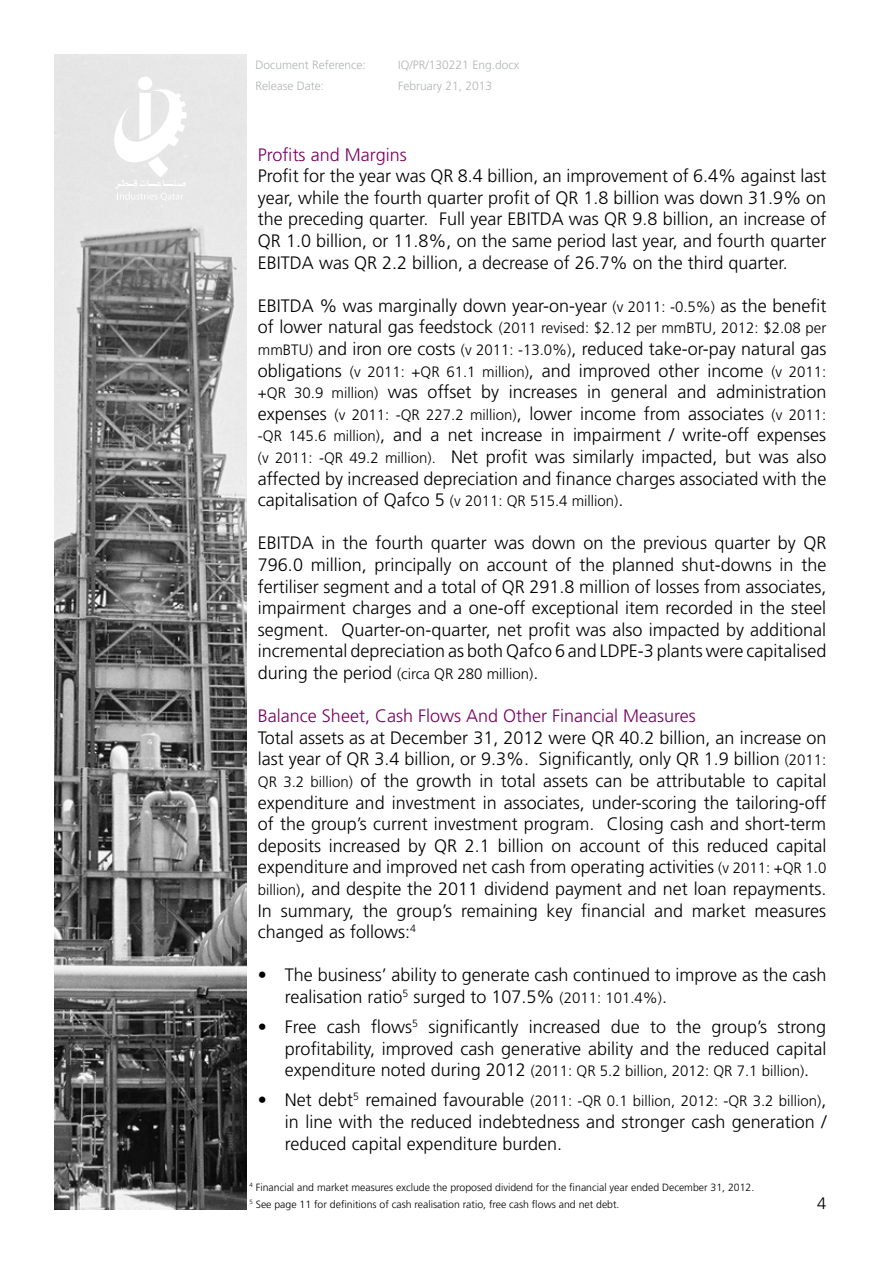
<style>
.page{position:relative;width:893px;height:1263px;background:#fff}
.page>*{position:absolute;margin:0;border:0;box-sizing:border-box;transform-origin:0 0}
.t1{font:300 18px/21.6px "Frutiger LT Std";color:#000;text-align:justify}
.t2{font:300 18px "Frutiger LT Std";color:#780060}
.t3{font:300 16.5px "Frutiger LT Std";color:#000}
.t4{font:300 15px "Frutiger LT Std";color:#000}
.t5{font:300 12px "Frutiger LT Std";color:#b1b4b6}
.t6{font:300 10.5px/16.8px "Frutiger LT Std";color:#000}
.s1{font-size:15px}
.s2{font-size:18px}
</style>
<div class="page">
<img style="left:54px;top:54px;width:193px;height:1155px">
<div style="left:138px;top:77px;width:14px;height:13px;background:#fff;border-radius:50%"></div>
<svg style="left:110px;top:88px;width:77px;height:113px"></svg>
<p class="t5" style="left:255px;top:58px;width:112px">Document Reference:</p>
<p class="t5" style="left:398px;top:58px;width:122px">IQ/PR/130221 Eng.docx</p>
<p class="t5" style="left:255px;top:79px;width:70px">Release Date:</p>
<p class="t5" style="left:398px;top:79px;width:96px">February 21, 2013</p>
<p class="t2" style="left:258px;top:144px;width:150px">Profits and Margins</p>
<p class="t1" style="left:258px;top:165px;width:570px">Profit for the year was QR 8.4 billion, an improvement of 6.4% against last year, while the fourth quarter profit of QR 1.8 billion was down 31.9% on the preceding quarter. Full year EBITDA was QR 9.8 billion, an increase of QR 1.0 billion, or 11.8%, on the same period last year, and fourth quarter EBITDA was QR 2.2 billion, a decrease of 26.7% on the third quarter.</p>
<p class="t1" style="left:258px;top:295px;width:570px">EBITDA % was marginally down year-on-year <span class="s1">(v 2011: -0.5%)</span> as the benefit</p>
<p class="t4" style="left:258px;top:320px;width:570px"><span class="s2">of lower natural gas feedstock</span> (2011 revised: $2.12 per mmBTU, 2012: $2.08 per</p>
<p class="t1" style="left:258px;top:338px;width:570px"><span class="s1">mmBTU)</span> and iron ore costs <span class="s1">(v 2011: -13.0%)</span>, reduced take-or-pay natural gas obligations <span class="s1">(v 2011: +QR 61.1 million)</span>, and improved other income <span class="s1">(v 2011: +QR 30.9 million)</span> was offset by increases in general and administration expenses <span class="s1">(v 2011: -QR 227.2 million)</span>, lower income from associates <span class="s1">(v 2011: -QR 145.6 million)</span>, and a net increase in impairment / write-off expenses <span class="s1">(v 2011: -QR 49.2 million).</span> Net profit was similarly impacted, but was also affected by increased depreciation and finance charges associated with the capitalisation of Qafco 5 <span class="s1">(v 2011: QR 515.4 million)</span>.</p>
<p class="t1" style="left:258px;top:533px;width:570px">EBITDA in the fourth quarter was down on the previous quarter by QR 796.0 million, principally on account of the planned shut-downs in the fertiliser segment and a total of QR 291.8 million of losses from associates, impairment charges and a one-off exceptional item recorded in the steel segment. Quarter-on-quarter, net profit was also impacted by additional incremental depreciation as both Qafco 6 and LDPE-3 plants were capitalised</p>
<p class="t4" style="left:258px;top:665px;width:282px"><span class="s2">during the period</span> (circa QR 280 million)<span class="s2">.</span></p>
<p class="t2" style="left:258px;top:706px;width:439px">Balance Sheet, Cash Flows And Other Financial Measures</p>
<p class="t1" style="left:258px;top:727px;width:570px">Total assets as at December 31, 2012 were QR 40.2 billion, an increase on last year of QR 3.4 billion, or 9.3%. Significantly, only QR 1.9 billion <span class="s1">(2011:<br>QR 3.2 billion)</span> of the growth in total assets can be attributable to capital expenditure and investment in associates, under-scoring the tailoring-off of the group’s current investment program. Closing cash and short-term deposits increased by QR 2.1 billion on account of this reduced capital expenditure and improved net cash from operating activities <span class="s1">(v 2011: +QR 1.0 billion)</span>, and despite the 2011 dividend payment and net loan repayments.<br>In summary, the group’s remaining key financial and market measures changed as follows:<sup>4</sup></p>
<p class="t1" style="left:285px;top:965px;width:543px;text-indent:-27px">• The business’ ability to generate cash continued to improve as the cash realisation ratio<sup>5</sup> surged to 107.5% <span class="s1">(2011: 101.4%)</span>.</p>
<p class="t1" style="left:258px;top:1016px;width:570px;text-align:right">• Free cash flows<sup>5</sup> significantly increased due to the group’s strong profitability, improved cash generative ability and the reduced capital</p>
<p class="t4" style="left:285px;top:1063px;width:526px"><span class="s2">expenditure noted during 2012</span> (2011: QR 5.2 billion, 2012: QR 7.1 billion)<span class="s2">.</span></p>
<p class="t4" style="left:258px;top:1093px;width:570px"><span class="s2">• Net debt</span><sup>5</sup> <span class="s2">remained favourable</span> (2011: -QR 0.1 billion, 2012: -QR 3.2 billion)<span class="s2">,</span></p>
<p class="t1" style="left:285px;top:1111px;width:543px">in line with the reduced indebtedness and stronger cash generation / reduced capital expenditure burden.</p>
<p class="t6" style="left:249px;top:1179px;width:506px"><sup>4</sup> Financial and market measures exclude the proposed dividend for the financial year ended December 31, 2012.<br><sup>5</sup> See page 11 for definitions of cash realisation ratio, free cash flows and net debt.</p>
<p class="t3" style="left:817px;top:1194px;width:11px">4</p>
</div>
